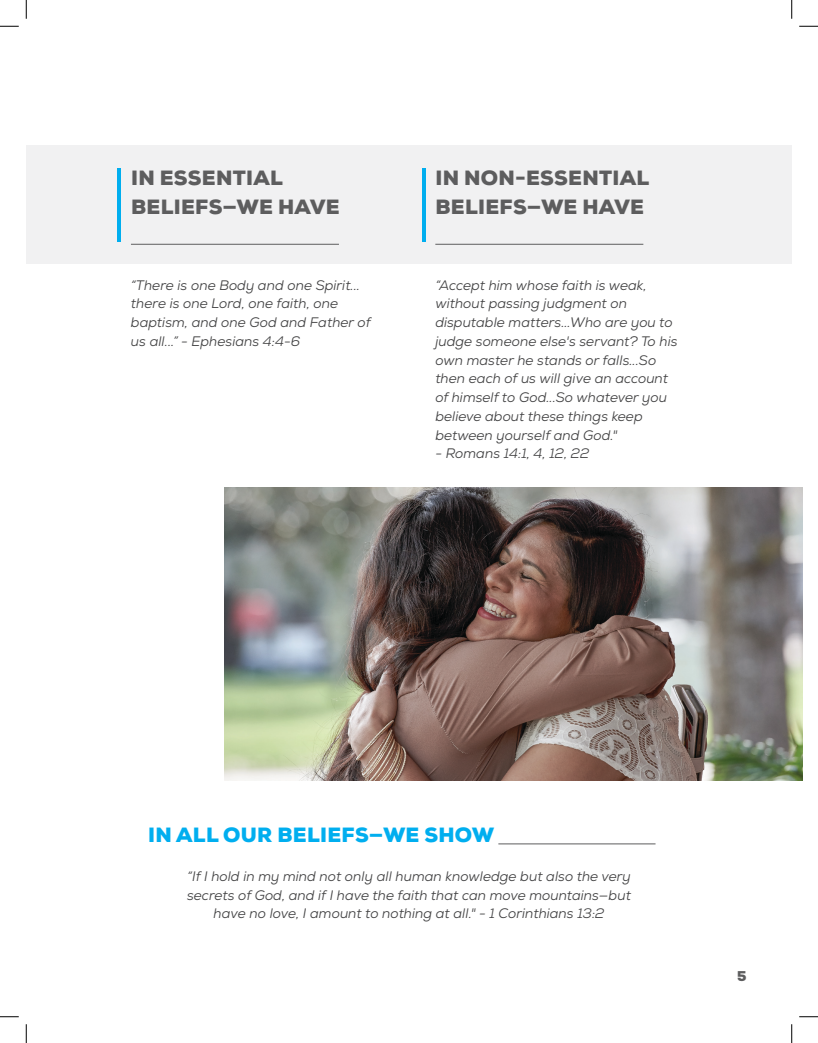
<style>
.page{position:relative;width:818px;height:1043px;background:#fff}
.page>*{position:absolute;margin:0;border:0;box-sizing:border-box;transform-origin:0 0}
.t1{font:900 20px/28.5px "Nexa";letter-spacing:.015em;color:#5d5d5e}
.t2{font:900 20px "Nexa";letter-spacing:.015em;color:#00aeef}
.t3{font:italic 13.75px/18.8px "Nexa";color:#414142}
.t4{font:900 13.75px "Nexa";color:#5d5d5e}
</style>
<div class="page">
<div style="left:26px;top:145px;width:765px;height:119px;background:#f1f1f2"></div>
<hr style="left:498px;top:843px;width:157px;height:1px;background:#5d5d5e">
<hr style="left:131px;top:244px;width:208px;height:1px;background:#5d5d5e">
<hr style="left:435px;top:244px;width:208px;height:1px;background:#5d5d5e">
<hr style="left:117px;top:168px;width:4px;height:73px;background:#00aeef">
<hr style="left:422px;top:168px;width:4px;height:73px;background:#00aeef">
<img style="left:224px;top:488px;width:578px;height:292px">
<svg style="left:0;top:25px;width:19px;height:2px"></svg>
<svg style="left:799px;top:25px;width:19px;height:2px"></svg>
<svg style="left:0;top:1016px;width:19px;height:1px"></svg>
<svg style="left:799px;top:1016px;width:19px;height:1px"></svg>
<svg style="left:25px;top:0;width:2px;height:19px"></svg>
<svg style="left:25px;top:1024px;width:2px;height:18px"></svg>
<svg style="left:791px;top:0;width:1px;height:19px"></svg>
<svg style="left:791px;top:1024px;width:1px;height:18px"></svg>
<p class="t1" style="left:131px;top:164px;width:210px">IN ESSENTIAL<br>BELIEFS—WE HAVE</p>
<p class="t3" style="left:131px;top:275px;width:241px">“There is one Body and one Spirit... there is one Lord, one faith, one baptism, and one God and Father of us all...” - Ephesians 4:4-6</p>
<p class="t1" style="left:435px;top:164px;width:215px">IN NON-ESSENTIAL<br>BELIEFS—WE HAVE</p>
<p class="t3" style="left:435px;top:275px;width:244px">“Accept him whose faith is weak, without passing judgment on disputable matters...Who are you to judge someone else's servant? To his own master he stands or falls...So then each of us will give an account of himself to God...So whatever you believe about these things keep between yourself and God."</p>
<p class="t3" style="left:435px;top:444px;width:155px">- Romans 14:1, 4, 12, 22</p>
<h1 class="t2" style="left:148px;top:821px;width:347px">IN ALL OUR BELIEFS—WE SHOW</h1>
<p class="t3" style="left:187px;top:866px;width:445px;text-align:center">“If I hold in my mind not only all human knowledge but also the very secrets of God, and if I have the faith that can move mountains—but have no love, I amount to nothing at all." - 1 Corinthians 13:2</p>
<p class="t4" style="left:737px;top:967px;width:11px">5</p>
</div>
